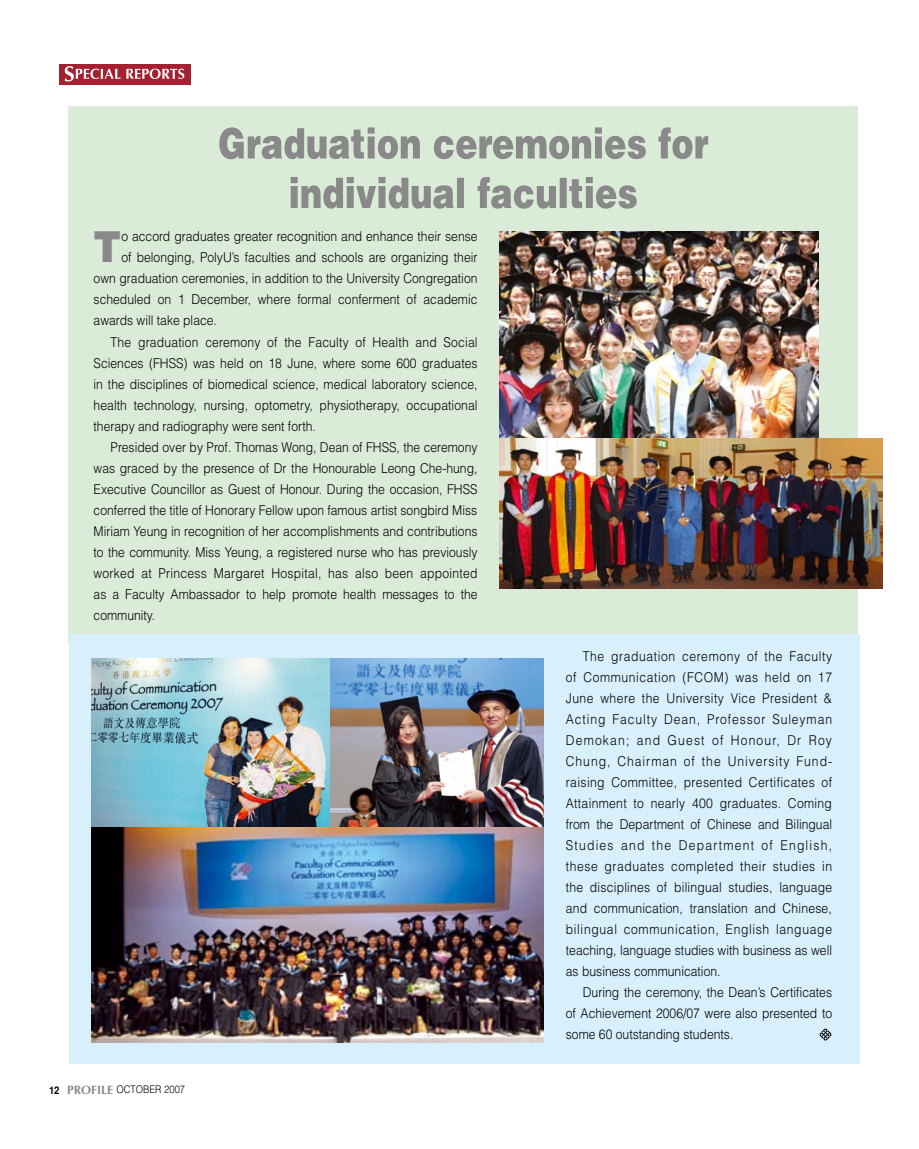
<style>
.page{position:relative;width:919px;height:1149px;background:#fff}
.page>*{position:absolute;margin:0;border:0;box-sizing:border-box;transform-origin:0 0}
.t1{font:900 42.6px "Helvetica";color:#898989;scale:.9 1}
.t2{font:300 13.5px/21px "Helvetica";color:#000;text-align:justify;scale:.9 1}
.t3{font:300 13.5px "Helvetica";letter-spacing:.02em;color:#000;scale:.9 1}
.t4{font:300 10.5px "Helvetica";color:#000;scale:.9 1}
.s1{font-weight:700}
.s2{font-family:"Optima";font-weight:700;font-size:12px;color:#898989}
</style>
<div class="page">
<div style="left:68px;top:106px;width:789px;height:536px;background:#daecd8"></div>
<div style="left:69px;top:634px;width:790px;height:428px;background:#d8effc"></div>
<div style="left:60px;top:64px;width:131px;height:20px;background:#a52031"></div>
<svg style="left:65px;top:66px;width:119px;height:15px"></svg>
<img style="left:92px;top:658px;width:451px;height:169px">
<img style="left:499px;top:231px;width:319px;height:207px">
<svg style="left:219px;top:127px;width:489px;height:32px"></svg>
<svg style="left:291px;top:177px;width:345px;height:31px"></svg>
<svg style="left:819px;top:1028px;width:12px;height:12px"></svg>
<img style="left:92px;top:827px;width:451px;height:215px">
<img style="left:499px;top:438px;width:383px;height:150px">
<h1 class="t1" style="left:94px;top:219px;width:32px">T</h1>
<p class="t2" style="left:121px;top:226px;width:397px">o accord graduates greater recognition and enhance their sense</p>
<p class="t2" style="left:121px;top:247px;width:397px">of belonging, PolyU’s faculties and schools are organizing their</p>
<p class="t2" style="left:94px;top:268px;width:428px">own graduation ceremonies, in addition to the University Congregation</p>
<p class="t2" style="left:94px;top:289px;width:428px">scheduled on 1 December, where formal conferment of academic</p>
<p class="t2" style="left:94px;top:310px;width:139px">awards will take place.</p>
<p class="t2" style="left:111px;top:331px;width:409px">The graduation ceremony of the Faculty of Health and Social</p>
<p class="t2" style="left:94px;top:352px;width:428px">Sciences (FHSS) was held on 18 June, where some 600 graduates</p>
<p class="t2" style="left:94px;top:373px;width:428px">in the disciplines of biomedical science, medical laboratory science,</p>
<p class="t2" style="left:94px;top:394px;width:428px">health technology, nursing, optometry, physiotherapy, occupational</p>
<p class="t2" style="left:94px;top:415px;width:248px">therapy and radiography were sent forth.</p>
<p class="t2" style="left:111px;top:436px;width:409px">Presided over by Prof. Thomas Wong, Dean of FHSS, the ceremony</p>
<p class="t2" style="left:94px;top:457px;width:428px">was graced by the presence of Dr the Honourable Leong Che-hung,</p>
<p class="t2" style="left:94px;top:478px;width:428px">Executive Councillor as Guest of Honour. During the occasion, FHSS</p>
<p class="t2" style="left:94px;top:499px;width:427px">conferred the title of Honorary Fellow upon famous artist songbird Miss</p>
<p class="t2" style="left:94px;top:520px;width:428px">Miriam Yeung in recognition of her accomplishments and contributions</p>
<p class="t2" style="left:94px;top:541px;width:428px">to the community. Miss Yeung, a registered nurse who has previously</p>
<p class="t3" style="left:94px;top:564px;width:428px">worked at Princess Margaret Hospital, has also been appointed</p>
<p class="t2" style="left:94px;top:583px;width:428px">as a Faculty Ambassador to help promote health messages to the</p>
<p class="t2" style="left:94px;top:604px;width:70px">community.</p>
<p class="t4" style="left:49px;top:1082px;width:153px"><span class="s1">12</span> <span class="s2">PROFILE</span> OCTOBER 2007</p>
<p class="t2" style="left:566px;top:645px;width:297px;text-indent:17px">The graduation ceremony of the Faculty of Communication (FCOM) was held on 17<br>June where the University Vice President &amp; Acting Faculty Dean, Professor Suleyman Demokan; and Guest of Honour, Dr Roy Chung, Chairman of the University Fund&shy;raising Committee, presented Certificates of Attainment to nearly 400 graduates. Coming from the Department of Chinese and Bilingual Studies and the Department of English, these graduates completed their studies in the disciplines of bilingual studies, language and communication, translation and Chinese, bilingual communication, English language teaching, language studies with business as well as business communication.</p>
<p class="t2" style="left:566px;top:981px;width:297px;text-indent:17px">During the ceremony, the Dean’s Certificates of Achievement 2006/07 were also presented to some 60 outstanding students.</p>
</div>
